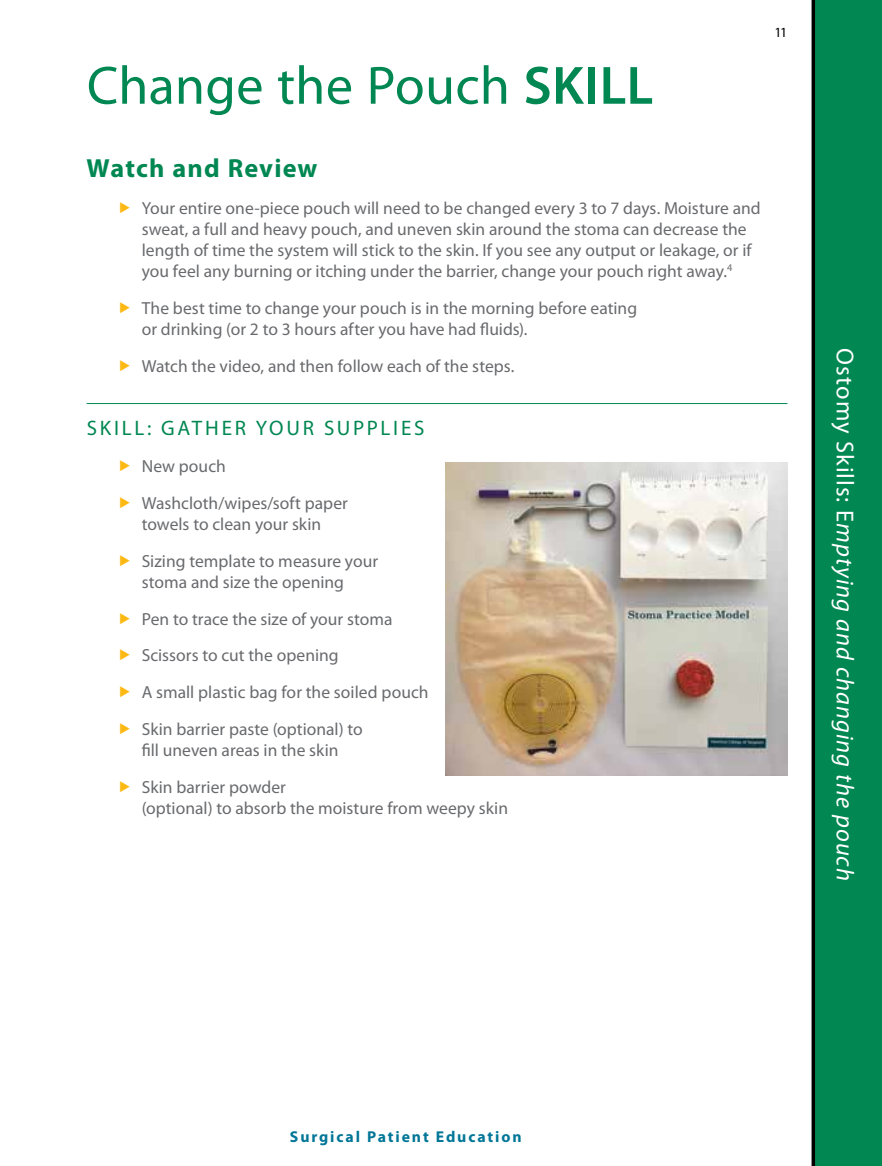
<style>
.page{position:relative;width:882px;height:1166px;background:#fff}
.page>*{position:absolute;margin:0;border:0;box-sizing:border-box;transform-origin:0 0}
.t1{font:54.25px "Myriad Pro";letter-spacing:.005em;color:#008752}
.t2{font:700 26.25px "Myriad Pro";letter-spacing:.045em;color:#008752}
.t3{font:italic 24.5px "Myriad Pro";letter-spacing:.04em;color:#fff}
.t4{font:21px "Myriad Pro";letter-spacing:.13em;color:#008752}
.t5{font:17.5px/36.8px "Myriad Pro";color:#696a6d}
.t6{font:700 15.75px "Myriad Pro";letter-spacing:.12em;color:#007697}
.t7{font:14px "Myriad Pro";color:#000}
.s1{font-weight:600}
.s2{font-style:normal}
</style>
<div class="page">
<svg style="left:812px;top:0;width:70px;height:1166px;background:#007346"></svg>
<hr style="left:87px;top:403px;width:701px;height:1px;background:#008752">
<img style="left:446px;top:462px;width:342px;height:313px">
<h1 class="t1" style="left:87px;top:52px;width:568px">Change the Pouch <span class="s1">SKILL</span></h1>
<p class="t7" style="left:774px;top:23px;width:15px">11</p>
<h2 class="t2" style="left:87px;top:151px;width:232px">Watch and Review</h2>
<p class="t5" style="left:142px;top:197px;width:621px;line-height:21px">Your entire one-piece pouch will need to be changed every 3 to 7 days. Moisture and sweat, a full and heavy pouch, and uneven skin around the stoma can decrease the length of time the system will stick to the skin. If you see any output or leakage, or if you feel any burning or itching under the barrier, change your pouch right away.<sup>4</sup></p>
<p class="t5" style="left:142px;top:297px;width:497px;line-height:21px">The best time to change your pouch is in the morning before eating or drinking (or 2 to 3 hours after you have had fluids).</p>
<p class="t5" style="left:142px;top:347px;width:374px">Watch the video, and then follow each of the steps.</p>
<p class="t4" style="left:87px;top:415px;width:339px">SKILL: GATHER YOUR SUPPLIES</p>
<p class="t5" style="left:142px;top:448px;width:208px">New pouch<br>Washcloth/wipes/soft paper</p>
<p class="t5" style="left:142px;top:505px;width:238px">towels to clean your skin<br>Sizing template to measure your</p>
<p class="t5" style="left:142px;top:563px;width:288px">stoma and size the opening<br>Pen to trace the size of your stoma<br>Scissors to cut the opening<br>A small plastic bag for the soiled pouch<br>Skin barrier paste (optional) to</p>
<p class="t5" style="left:142px;top:731px;width:198px">fill uneven areas in the skin<br>Skin barrier powder</p>
<p class="t5" style="left:142px;top:789px;width:368px">(optional) to absorb the moisture from weepy skin</p>
<h3 class="t3" style="left:860px;top:348px;width:534px;rotate:90deg"><span class="s2">Ostomy Skills: E</span>mptying and changing the pouch</h3>
<p class="t6" style="left:290px;top:1126px;width:233px">Surgical Patient Education</p>
</div>
